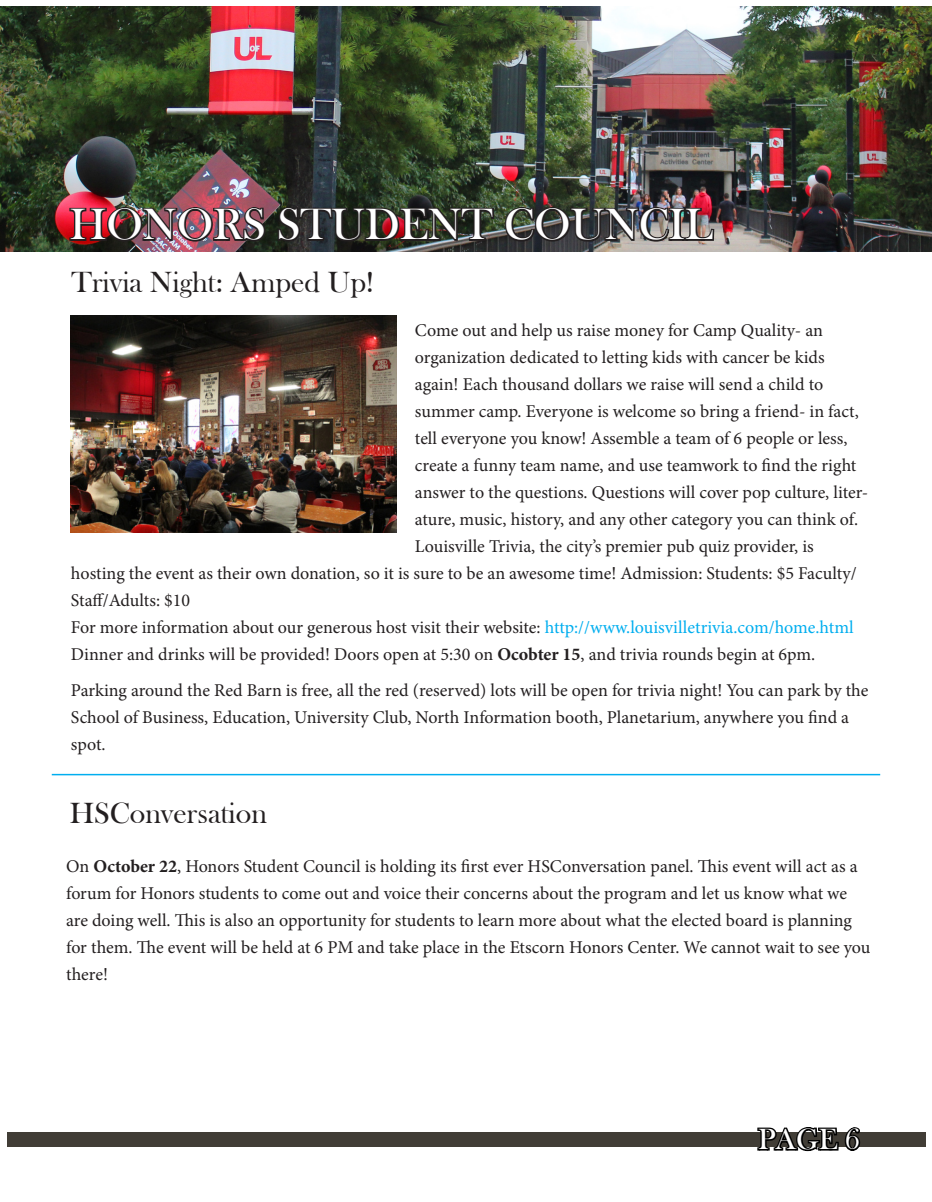
<style>
.page{position:relative;width:932px;height:1202px;background:#fff}
.page>*{position:absolute;margin:0;border:0;box-sizing:border-box;transform-origin:0 0}
.t1{font:45px "Bask Old Face";color:#fff}
.t2{font:30px "Bask Old Face";color:#231f20}
.t3{font:30px "Bask Old Face";color:#fff}
.t4{font:18px/27px "Minion Pro";letter-spacing:-.005em;color:#231f20}
.s1{color:#00aeef}
.s2{font-weight:700}
</style>
<div class="page">
<img style="left:0;top:7px;width:932px;height:245px">
<img style="left:71px;top:316px;width:325px;height:216px">
<img style="left:68px;top:205px;width:200px;height:39px">
<img style="left:276px;top:168px;width:220px;height:76px">
<img style="left:503px;top:168px;width:212px;height:76px">
<hr style="left:52px;top:774px;width:828px;height:1px;background:#00aeef">
<div style="left:7px;top:1132px;width:918px;height:14px;background:#413d36"></div>
<svg style="left:755px;top:1127px;width:107px;height:25px"></svg>
<p class="t1" style="left:70px;top:200px;width:644px">HONORS STUDENT COUNCIL</p>
<p class="t2" style="left:72px;top:266px;width:304px">Trivia Night: Amped Up!</p>
<p class="t4" style="left:415px;top:317px;width:409px">Come out and help us raise money for Camp Quality- an</p>
<p class="t4" style="left:415px;top:344px;width:411px">organization dedicated to letting kids with cancer be kids again! Each thousand dollars we raise will send a child to</p>
<p class="t4" style="left:415px;top:398px;width:455px">summer camp. Everyone is welcome so bring a friend- in fact, tell everyone you know! Assemble a team of 6 people or less, create a funny team name, and use teamwork to find the right answer to the questions. Questions will cover pop culture, liter&shy;ature, music, history, and any other category you can think of.</p>
<p class="t4" style="left:415px;top:533px;width:400px">Louisville Trivia, the city’s premier pub quiz provider, is</p>
<p class="t4" style="left:71px;top:560px;width:787px">hosting the event as their own donation, so it is sure to be an awesome time! Admission: Students: $5 Faculty/<br>Staff/Adults: $10</p>
<p class="t4" style="left:71px;top:614px;width:784px">For more information about our generous host visit their website: <span class="s1">http://www.louisvilletrivia.com/home.html</span></p>
<p class="t4" style="left:71px;top:641px;width:745px">Dinner and drinks will be provided! Doors open at 5:30 on <span class="s2">Ocobter 15</span>, and trivia rounds begin at 6pm.</p>
<p class="t4" style="left:71px;top:677px;width:799px">Parking around the Red Barn is free, all the red (reserved) lots will be open for trivia night! You can park by the<br>School of Business, Education, University Club, North Information booth, Planetarium, anywhere you find a spot.</p>
<p class="t2" style="left:70px;top:797px;width:199px">HSConversation</p>
<p class="t4" style="left:66px;top:852px;width:805px">On <span class="s2">October 22</span>, Honors Student Council is holding its first ever HSConversation panel. This event will act as a forum for Honors students to come out and voice their concerns about the program and let us know what we are doing well. This is also an opportunity for students to learn more about what the elected board is planning for them. The event will be held at 6 PM and take place in the Etscorn Honors Center. We cannot wait to see you there!</p>
<p class="t3" style="left:758px;top:1122px;width:103px">PAGE 6</p>
</div>
